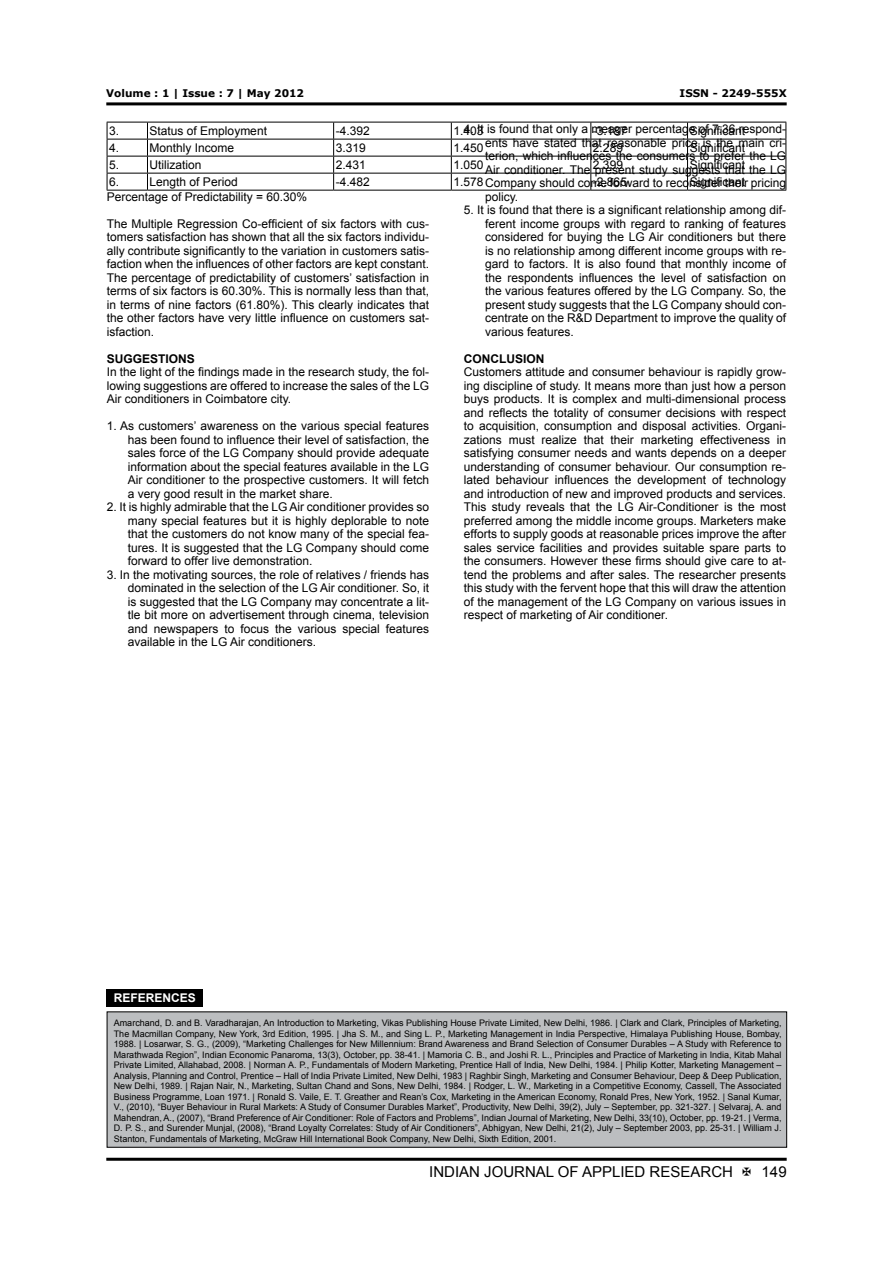
<style>
.page{position:relative;width:893px;height:1263px;background:#fff}
.page>*{position:absolute;margin:0;border:0;box-sizing:border-box;transform-origin:0 0}
.t1{font:15px "Arial";color:#000}
.t2{font:12px/13.5px "Arial";color:#000;text-align:justify}
.t3{font:700 12px "Arial";color:#000}
.t4{font:700 12px "Arial";color:#fff}
.t5{font:700 10.5px "Verdana";color:#000}
.t6{font:9px/10.5px "Arial";color:#000;text-align:justify}
</style>
<div class="page">
<hr style="left:106px;top:102px;width:681px;height:3px;background:#000">
<hr style="left:106px;top:1158px;width:681px;height:3px;background:#000">
<hr style="left:107px;top:122px;width:40px;height:1px;background:#000">
<hr style="left:147px;top:122px;width:187px;height:1px;background:#000">
<hr style="left:334px;top:122px;width:117px;height:1px;background:#000">
<hr style="left:451px;top:122px;width:140px;height:1px;background:#000">
<hr style="left:591px;top:122px;width:96px;height:1px;background:#000">
<hr style="left:687px;top:122px;width:99px;height:1px;background:#000">
<hr style="left:107px;top:139px;width:40px;height:1px;background:#000">
<hr style="left:147px;top:139px;width:187px;height:1px;background:#000">
<hr style="left:334px;top:139px;width:117px;height:1px;background:#000">
<hr style="left:451px;top:139px;width:140px;height:1px;background:#000">
<hr style="left:591px;top:139px;width:96px;height:1px;background:#000">
<hr style="left:687px;top:139px;width:99px;height:1px;background:#000">
<hr style="left:107px;top:156px;width:40px;height:1px;background:#000">
<hr style="left:147px;top:156px;width:187px;height:1px;background:#000">
<hr style="left:334px;top:156px;width:117px;height:1px;background:#000">
<hr style="left:451px;top:156px;width:140px;height:1px;background:#000">
<hr style="left:591px;top:156px;width:96px;height:1px;background:#000">
<hr style="left:687px;top:156px;width:99px;height:1px;background:#000">
<hr style="left:107px;top:173px;width:40px;height:1px;background:#000">
<hr style="left:147px;top:173px;width:187px;height:1px;background:#000">
<svg style="left:147px;top:122px;width:1px;height:68px"></svg>
<hr style="left:334px;top:173px;width:117px;height:1px;background:#000">
<svg style="left:333px;top:122px;width:1px;height:68px"></svg>
<hr style="left:451px;top:173px;width:140px;height:1px;background:#000">
<svg style="left:451px;top:122px;width:1px;height:68px"></svg>
<hr style="left:591px;top:173px;width:96px;height:1px;background:#000">
<svg style="left:590px;top:122px;width:1px;height:68px"></svg>
<hr style="left:687px;top:173px;width:99px;height:1px;background:#000">
<svg style="left:687px;top:122px;width:1px;height:68px"></svg>
<svg style="left:107px;top:122px;width:1px;height:68px"></svg>
<svg style="left:785px;top:122px;width:1px;height:68px"></svg>
<hr style="left:107px;top:190px;width:40px;height:1px;background:#000">
<hr style="left:147px;top:190px;width:187px;height:1px;background:#000">
<hr style="left:334px;top:190px;width:117px;height:1px;background:#000">
<hr style="left:451px;top:190px;width:140px;height:1px;background:#000">
<hr style="left:591px;top:190px;width:96px;height:1px;background:#000">
<hr style="left:687px;top:190px;width:99px;height:1px;background:#000">
<div style="left:107px;top:989px;width:96px;height:17px;background:#000"></div>
<div style="left:107px;top:1011px;width:680px;height:137px;background:#bcbec0;border:1px solid #000"></div>
<p class="t5" style="left:106px;top:86px;width:199px">Volume : 1 | Issue : 7 | May 2012</p>
<p class="t5" style="left:680px;top:86px;width:109px">ISSN - 2249-555X</p>
<p class="t2" style="left:485px;top:122px;width:303px;text-indent:-21px">4. It is found that only a meager percentage of 7.36 respond&shy;ents have stated that reasonable price is the main cri&shy;terion, which influences the consumers to prefer the LG Air conditioner. The present study suggests that the LG Company should come forward to reconsider their pricing policy.</p>
<p class="t2" style="left:485px;top:203px;width:303px;text-indent:-21px">5. It is found that there is a significant relationship among dif&shy;ferent income groups with regard to ranking of features considered for buying the LG Air conditioners but there is no relationship among different income groups with re&shy;gard to factors. It is also found that monthly income of the respondents influences the level of satisfaction on the various features offered by the LG Company. So, the present study suggests that the LG Company should con&shy;centrate on the R&amp;D Department to improve the quality of various features.</p>
<p class="t3" style="left:464px;top:351px;width:82px">CONCLUSION</p>
<p class="t2" style="left:464px;top:365px;width:324px">Customers attitude and consumer behaviour is rapidly grow&shy;ing discipline of study. It means more than just how a person buys products. It is complex and multi-dimensional process and reflects the totality of consumer decisions with respect to acquisition, consumption and disposal activities. Organi&shy;zations must realize that their marketing effectiveness in satisfying consumer needs and wants depends on a deeper understanding of consumer behaviour. Our consumption re&shy;lated behaviour influences the development of technology and introduction of new and improved products and services.<br>This study reveals that the LG Air-Conditioner is the most preferred among the middle income groups. Marketers make efforts to supply goods at reasonable prices improve the after sales service facilities and provides suitable spare parts to the consumers. However these firms should give care to at&shy;tend the problems and after sales. The researcher presents this study with the fervent hope that this will draw the attention of the management of the LG Company on various issues in respect of marketing of Air conditioner.</p>
<p class="t2" style="left:109px;top:124px;width:12px">3.</p>
<p class="t2" style="left:150px;top:124px;width:119px">Status of Employment</p>
<p class="t2" style="left:336px;top:124px;width:36px">-4.392</p>
<p class="t2" style="left:453px;top:124px;width:32px">1.403</p>
<p class="t2" style="left:593px;top:124px;width:36px">-3.187</p>
<p class="t2" style="left:690px;top:124px;width:57px">Significant</p>
<p class="t2" style="left:109px;top:141px;width:12px">4.</p>
<p class="t2" style="left:150px;top:141px;width:86px">Monthly Income</p>
<p class="t2" style="left:336px;top:141px;width:32px">3.319</p>
<p class="t2" style="left:453px;top:141px;width:32px">1.450</p>
<p class="t2" style="left:593px;top:141px;width:32px">2.289</p>
<p class="t2" style="left:690px;top:141px;width:57px">Significant</p>
<p class="t2" style="left:109px;top:158px;width:12px">5.</p>
<p class="t2" style="left:150px;top:158px;width:54px">Utilization</p>
<p class="t2" style="left:336px;top:158px;width:32px">2.431</p>
<p class="t2" style="left:453px;top:158px;width:32px">1.050</p>
<p class="t2" style="left:593px;top:158px;width:32px">2.399</p>
<p class="t2" style="left:690px;top:158px;width:57px">Significant</p>
<p class="t2" style="left:109px;top:175px;width:12px">6.</p>
<p class="t2" style="left:150px;top:175px;width:90px">Length of Period</p>
<p class="t2" style="left:336px;top:175px;width:36px">-4.482</p>
<p class="t2" style="left:453px;top:175px;width:32px">1.578</p>
<p class="t2" style="left:593px;top:175px;width:36px">-2.865</p>
<p class="t2" style="left:690px;top:175px;width:57px">Significant</p>
<p class="t2" style="left:107px;top:190px;width:202px">Percentage of Predictability = 60.30%</p>
<p class="t2" style="left:107px;top:217px;width:324px">The Multiple Regression Co-efficient of six factors with cus&shy;tomers satisfaction has shown that all the six factors individu&shy;ally contribute significantly to the variation in customers satis&shy;faction when the influences of other factors are kept constant.<br>The percentage of predictability of customers’ satisfaction in terms of six factors is 60.30%. This is normally less than that, in terms of nine factors (61.80%). This clearly indicates that the other factors have very little influence on customers sat&shy;isfaction.</p>
<p class="t3" style="left:107px;top:351px;width:90px">SUGGESTIONS</p>
<p class="t2" style="left:107px;top:365px;width:324px">In the light of the findings made in the research study, the fol&shy;lowing suggestions are offered to increase the sales of the LG Air conditioners in Coimbatore city.</p>
<p class="t2" style="left:128px;top:419px;width:303px;text-indent:-21px">1. As customers’ awareness on the various special features has been found to influence their level of satisfaction, the sales force of the LG Company should provide adequate information about the special features available in the LG Air conditioner to the prospective customers. It will fetch a very good result in the market share.</p>
<p class="t2" style="left:128px;top:500px;width:303px;text-indent:-21px">2. It is highly admirable that the LG Air conditioner provides so many special features but it is highly deplorable to note that the customers do not know many of the special fea&shy;tures. It is suggested that the LG Company should come forward to offer live demonstration.</p>
<p class="t2" style="left:128px;top:568px;width:303px;text-indent:-21px">3. In the motivating sources, the role of relatives / friends has dominated in the selection of the LG Air conditioner. So, it is suggested that the LG Company may concentrate a lit&shy;tle bit more on advertisement through cinema, television and newspapers to focus the various special features available in the LG Air conditioners.</p>
<p class="t4" style="left:114px;top:990px;width:84px">REFERENCES</p>
<p class="t6" style="left:114px;top:1018px;width:669px">Amarchand, D. and B. Varadharajan, An Introduction to Marketing, Vikas Publishing House Private Limited, New Delhi, 1986. | Clark and Clark, Principles of Marketing, The Macmillan Company, New York, 3rd Edition, 1995. | Jha S. M., and Sing L. P., Marketing Management in India Perspective, Himalaya Publishing House, Bombay, 1988. | Losarwar, S. G., (2009), “Marketing Challenges for New Millennium: Brand Awareness and Brand Selection of Consumer Durables – A Study with Reference to Marathwada Region”, Indian Economic Panaroma, 13(3), October, pp. 38-41. | Mamoria C. B., and Joshi R. L., Principles and Practice of Marketing in India, Kitab Mahal Private Limited, Allahabad, 2008. | Norman A. P., Fundamentals of Modern Marketing, Prentice Hall of India, New Delhi, 1984. | Philip Kotter, Marketing Management – Analysis, Planning and Control, Prentice – Hall of India Private Limited, New Delhi, 1983 | Raghbir Singh, Marketing and Consumer Behaviour, Deep &amp; Deep Publication, New Delhi, 1989. | Rajan Nair, N., Marketing, Sultan Chand and Sons, New Delhi, 1984. | Rodger, L. W., Marketing in a Competitive Economy, Cassell, The Associated Business Programme, Loan 1971. | Ronald S. Vaile, E. T. Greather and Rean’s Cox, Marketing in the American Economy, Ronald Pres, New York, 1952. | Sanal Kumar, V., (2010), “Buyer Behaviour in Rural Markets: A Study of Consumer Durables Market”, Productivity, New Delhi, 39(2), July – September, pp. 321-327. | Selvaraj, A. and Mahendran, A., (2007), “Brand Preference of Air Conditioner: Role of Factors and Problems”, Indian Journal of Marketing, New Delhi, 33(10), October, pp. 19-21. | Verma, D. P. S., and Surender Munjal, (2008), “Brand Loyalty Correlates: Study of Air Conditioners”, Abhigyan, New Delhi, 21(2), July – September 2003, pp. 25-31. | William J.<br>Stanton, Fundamentals of Marketing, McGraw Hill International Book Company, New Delhi, Sixth Edition, 2001.</p>
<p class="t1" style="left:429px;top:1162px;width:305px">INDIAN JOURNAL OF APPLIED RESEARCH</p>
<p class="t1" style="left:762px;top:1162px;width:27px">149</p>
</div>
